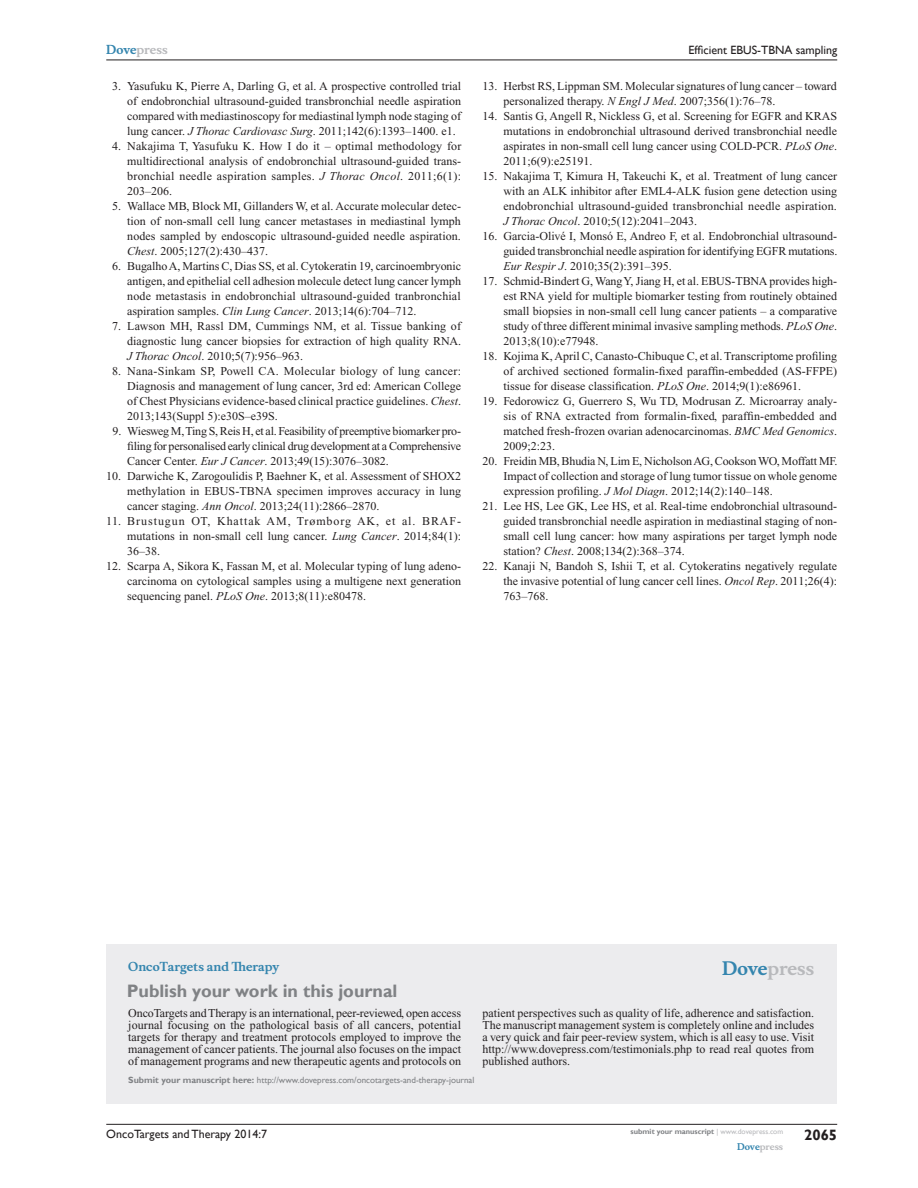
<style>
.page{position:relative;width:918px;height:1188px;background:#fff}
.page>*{position:absolute;margin:0;border:0;box-sizing:border-box;transform-origin:0 0}
.PromBx-H1{font:700 18px "Gill Sans";color:#808285}
.PromBx-Brand{font:700 18px "Musee";color:#b8b9bc}
.t1{font:700 15px "Gill Sans";color:#231f20}
.RefNL2{font:12px/15px "Times New Roman";color:#231f20;text-align:justify}
.PromBx-Tx{font:12px/12px "Times New Roman";color:#231f20;text-align:justify}
.t2{font:12px "Gill Sans";color:#231f20}
.PromBx-JrnlName{font:700 12px "Musee";color:#3485ae}
.t3{font:700 12px "Musee";color:#b8b9bc}
.PromBx-SubmitMssWebA{font:9px "Gill Sans";color:#808285}
.t4{font:700 9px "Musee";color:#b8b9bc}
.t5{font:700 7.5px "Gill Sans";color:#808285}
.s1{color:#3485ae}
.s2{font-style:italic}
.s3{font-weight:700}
.s4{font-weight:400;color:#b8b9bc}
</style>
<div class="page">
<div style="left:106px;top:944px;width:731px;height:159px;background:#ececee"></div>
<hr style="left:106px;top:1124px;width:731px;height:1px;background:#231f20">
<hr style="left:106px;top:60px;width:731px;height:1px;background:#231f20">
<p class="t3" style="left:106px;top:43px;width:63px"><span class="s1">Dove</span>press</p>
<p class="RefNL2" style="left:127px;top:79px;width:335px;text-indent:-15px">3. Yasufuku K, Pierre A, Darling G, et al. A prospective controlled trial of endobronchial ultrasound-guided transbronchial needle aspiration compared with mediastinoscopy for mediastinal lymph node staging of lung cancer. <span class="s2">J Thorac Cardiovasc Surg</span>. 2011;142(6):1393–1400. e1.</p>
<p class="RefNL2" style="left:127px;top:139px;width:336px;text-indent:-15px">4. Nakajima T, Yasufuku K. How I do it – optimal methodology for multidirectional analysis of endobronchial ultrasound-guided trans&shy;bronchial needle aspiration samples. <span class="s2">J Thorac Oncol</span>. 2011;6(1):<br>203–206.</p>
<p class="RefNL2" style="left:127px;top:199px;width:335px;text-indent:-15px">5. Wallace MB, Block MI, Gillanders W, et al. Accurate molecular detec&shy;tion of non-small cell lung cancer metastases in mediastinal lymph nodes sampled by endoscopic ultrasound-guided needle aspiration.<br><span class="s2">Chest</span>. 2005;127(2):430–437.</p>
<p class="RefNL2" style="left:127px;top:259px;width:335px;text-indent:-15px">6. Bugalho A, Martins C, Dias SS, et al. Cytokeratin 19, carcinoembryonic antigen, and epithelial cell adhesion molecule detect lung cancer lymph node metastasis in endobronchial ultrasound-guided tranbronchial aspiration samples. <span class="s2">Clin Lung Cancer</span>. 2013;14(6):704–712.</p>
<p class="RefNL2" style="left:127px;top:319px;width:335px;text-indent:-15px">7. Lawson MH, Rassl DM, Cummings NM, et al. Tissue banking of diagnostic lung cancer biopsies for extraction of high quality RNA.<br><span class="s2">J Thorac Oncol</span>. 2010;5(7):956–963.</p>
<p class="RefNL2" style="left:127px;top:364px;width:335px;text-indent:-15px">8. Nana-Sinkam SP, Powell CA. Molecular biology of lung cancer:<br>Diagnosis and management of lung cancer, 3rd ed: American College of Chest Physicians evidence-based clinical practice guidelines. <span class="s2">Chest</span>.<br>2013;143(Suppl 5):e30S–e39S.</p>
<p class="RefNL2" style="left:127px;top:424px;width:335px;text-indent:-15px">9. Wiesweg M, Ting S, Reis H, et al. Feasibility of preemptive biomarker pro&shy;filing for personalised early clinical drug development at a Comprehensive Cancer Center. <span class="s2">Eur J Cancer</span>. 2013;49(15):3076–3082.</p>
<p class="RefNL2" style="left:127px;top:469px;width:335px;text-indent:-21px">10. Darwiche K, Zarogoulidis P, Baehner K, et al. Assessment of SHOX2 methylation in EBUS-TBNA specimen improves accuracy in lung cancer staging. <span class="s2">Ann Oncol</span>. 2013;24(11):2866–2870.</p>
<p class="RefNL2" style="left:127px;top:514px;width:335px;text-indent:-21px">11. Brustugun OT, Khattak AM, Trømborg AK, et al. BRAF&shy;mutations in non-small cell lung cancer. <span class="s2">Lung Cancer</span>. 2014;84(1):<br>36–38.</p>
<p class="RefNL2" style="left:127px;top:559px;width:335px;text-indent:-21px">12. Scarpa A, Sikora K, Fassan M, et al. Molecular typing of lung adeno&shy;carcinoma on cytological samples using a multigene next generation sequencing panel. <span class="s2">PLoS One</span>. 2013;8(11):e80478.</p>
<p class="t2" style="left:689px;top:43px;width:150px">Efficient EBUS-TBNA sampling</p>
<p class="RefNL2" style="left:503px;top:79px;width:335px;text-indent:-21px">13. Herbst RS, Lippman SM. Molecular signatures of lung cancer – toward personalized therapy. <span class="s2">N Engl J Med</span>. 2007;356(1):76–78.</p>
<p class="RefNL2" style="left:503px;top:109px;width:335px;text-indent:-21px">14. Santis G, Angell R, Nickless G, et al. Screening for EGFR and KRAS mutations in endobronchial ultrasound derived transbronchial needle aspirates in non-small cell lung cancer using COLD-PCR. <span class="s2">PLoS One</span>.<br>2011;6(9):e25191.</p>
<p class="RefNL2" style="left:503px;top:169px;width:335px;text-indent:-21px">15. Nakajima T, Kimura H, Takeuchi K, et al. Treatment of lung cancer with an ALK inhibitor after EML4-ALK fusion gene detection using endobronchial ultrasound-guided transbronchial needle aspiration.<br><span class="s2">J Thorac Oncol</span>. 2010;5(12):2041–2043.</p>
<p class="RefNL2" style="left:503px;top:229px;width:336px;text-indent:-21px">16. Garcia-Olivé I, Monsó E, Andreo F, et al. Endobronchial ultrasound&shy;guided transbronchial needle aspiration for identifying EGFR mutations.<br><span class="s2">Eur Respir J</span>. 2010;35(2):391–395.</p>
<p class="RefNL2" style="left:503px;top:274px;width:335px;text-indent:-21px">17. Schmid-Bindert G, Wang Y, Jiang H, et al. EBUS-TBNA provides high&shy;est RNA yield for multiple biomarker testing from routinely obtained small biopsies in non-small cell lung cancer patients – a comparative study of three different minimal invasive sampling methods. <span class="s2">PLoS One</span>.<br>2013;8(10):e77948.</p>
<p class="RefNL2" style="left:503px;top:349px;width:335px;text-indent:-21px">18. Kojima K, April C, Canasto-Chibuque C, et al. Transcriptome profiling of archived sectioned formalin-fixed paraffin-embedded (AS-FFPE) tissue for disease classification. <span class="s2">PLoS One</span>. 2014;9(1):e86961.</p>
<p class="RefNL2" style="left:503px;top:394px;width:335px;text-indent:-21px">19. Fedorowicz G, Guerrero S, Wu TD, Modrusan Z. Microarray analy&shy;sis of RNA extracted from formalin-fixed, paraffin-embedded and matched fresh-frozen ovarian adenocarcinomas. <span class="s2">BMC Med Genomics</span>.<br>2009;2:23.</p>
<p class="RefNL2" style="left:503px;top:454px;width:336px;text-indent:-21px">20. Freidin MB, Bhudia N, Lim E, Nicholson AG, Cookson WO, Moffatt MF.<br>Impact of collection and storage of lung tumor tissue on whole genome expression profiling. <span class="s2">J Mol Diagn</span>. 2012;14(2):140–148.</p>
<p class="RefNL2" style="left:503px;top:499px;width:335px;text-indent:-21px">21. Lee HS, Lee GK, Lee HS, et al. Real-time endobronchial ultrasound&shy;guided transbronchial needle aspiration in mediastinal staging of non&shy;small cell lung cancer: how many aspirations per target lymph node station? <span class="s2">Chest</span>. 2008;134(2):368–374.</p>
<p class="RefNL2" style="left:503px;top:559px;width:335px;text-indent:-21px">22. Kanaji N, Bandoh S, Ishii T, et al. Cytokeratins negatively regulate the invasive potential of lung cancer cell lines. <span class="s2">Oncol Rep</span>. 2011;26(4):<br>763–768.</p>
<p class="PromBx-JrnlName" style="left:128px;top:959px;width:152px">OncoTargets and Therapy</p>
<p class="PromBx-H1" style="left:127px;top:980px;width:272px">Publish your work in this journal</p>
<p class="PromBx-Brand" style="left:722px;top:958px;width:94px"><span class="s1">Dove</span>press</p>
<p class="PromBx-Tx" style="left:128px;top:1007px;width:334px">OncoTargets and Therapy is an international, peer-reviewed, open access journal focusing on the pathological basis of all cancers, potential targets for therapy and treatment protocols employed to improve the management of cancer patients. The journal also focuses on the impact of management programs and new therapeutic agents and protocols on</p>
<p class="PromBx-Tx" style="left:482px;top:1007px;width:333px">patient perspectives such as quality of life, adherence and satisfaction.<br>The manuscript management system is completely online and includes a very quick and fair peer-review system, which is all easy to use. Visit http://www.dovepress.com/testimonials.php to read real quotes from published authors.</p>
<p class="PromBx-SubmitMssWebA" style="left:128px;top:1075px;width:348px"><span class="s3">Submit your manuscript here:</span> http://www.dovepress.com/oncotargets-and-therapy-journal</p>
<p class="t2" style="left:106px;top:1127px;width:162px">OncoTargets and Therapy 2014:7</p>
<p class="t5" style="left:631px;top:1127px;width:154px">submit your manuscript <span class="s4">| www.dovepress.com</span></p>
<p class="t4" style="left:737px;top:1141px;width:48px"><span class="s1">Dove</span>press</p>
<p class="t1" style="left:804px;top:1126px;width:35px">2065</p>
</div>
